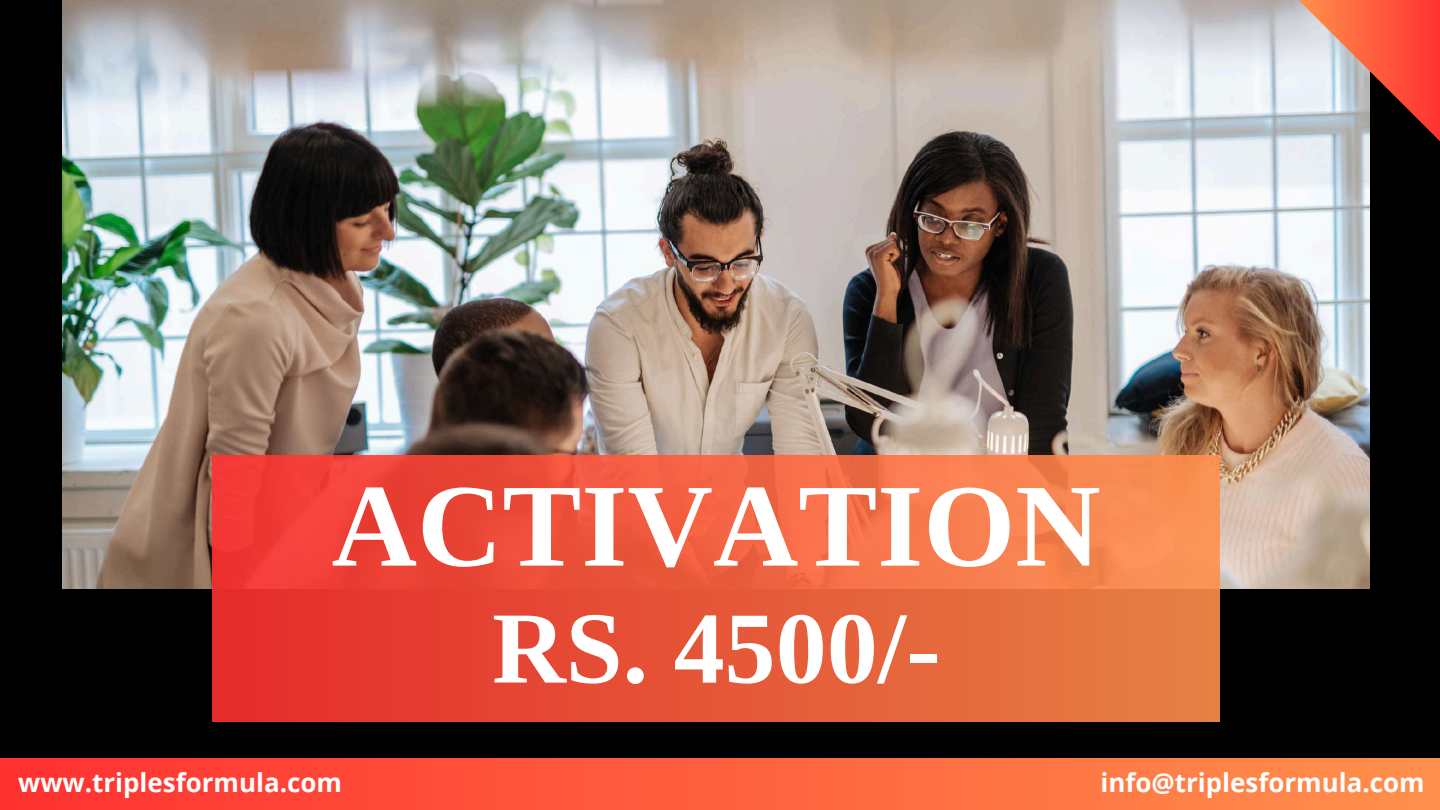
<style>
.page{position:relative;width:1440px;height:810px;background:#000}
.page>*{position:absolute;margin:0;border:0;box-sizing:border-box;transform-origin:0 0}
.t1{font:700 118.4px "Libra Serif Modern";color:#fff}
.t2{font:700 102.1px "Libra Serif Modern";color:#fff}
.t3{font:700 25.9px "Open Sans";color:#fff}
</style>
<div class="page">
<img style="left:63px;top:0;width:1307px;height:589px">
<svg style="left:1299px;top:0;width:141px;height:142px;background:#cc786f"></svg>
<div style="left:1px;top:758px;width:1439px;height:52px;background:linear-gradient(to right,#ff3131,#ff904d)"></div>
<svg style="left:213px;top:456px;width:1007px;height:265px;background:#eb5c3d"></svg>
<h1 class="t1" style="left:332px;top:458px;width:771px">ACTIVATION</h1>
<h2 class="t2" style="left:492px;top:590px;width:449px">RS. 4500/-</h2>
<p class="t3" style="left:18px;top:765px;width:325px">www.triplesformula.com</p>
<p class="t3" style="left:1100px;top:765px;width:326px">info@triplesformula.com</p>
</div>
